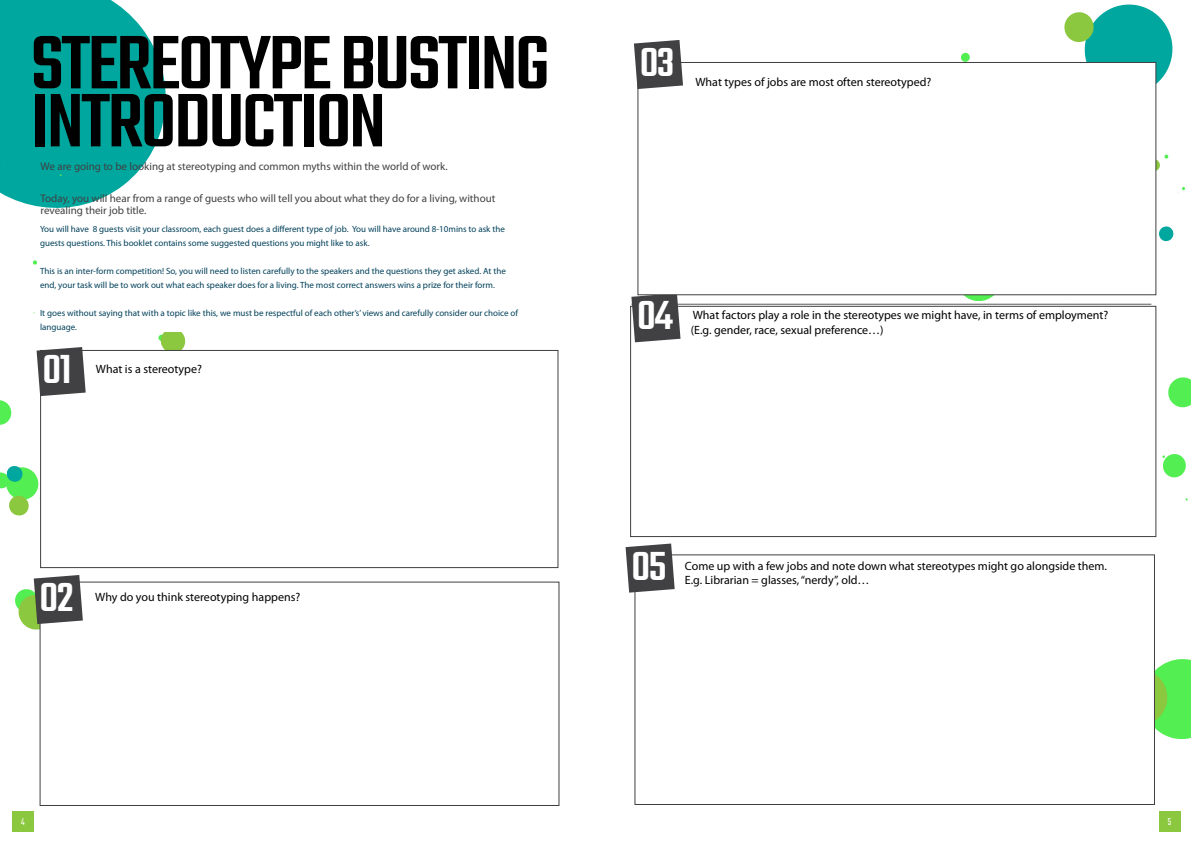
<style>
.page{position:relative;width:1191px;height:842px;background:#fff}
.page>*{position:absolute;margin:0;border:0;box-sizing:border-box;transform-origin:0 0}
.t1{font:500 83px "Teko";letter-spacing:-.03em;color:#000}
.t2{font:500 44.5px "Teko";letter-spacing:-.03em;color:#fff}
.t3{font:12px/14.4px "Myriad Pro";color:#000}
.t4{font:11px/12px "Myriad Pro";color:#414042}
.t5{font:300 11px "Teko";color:#fff}
.t6{font:9px/14px "Myriad Pro";color:#00405a}
</style>
<div class="page">
<svg style="left:954px;top:295px;width:50px;height:6px"></svg>
<svg style="left:1155px;top:659px;width:36px;height:80px;background:#66e95b"></svg>
<svg style="left:1168px;top:377px;width:23px;height:31px"></svg>
<svg style="left:1162px;top:454px;width:24px;height:24px"></svg>
<svg style="left:1156px;top:154px;width:12px;height:18px"></svg>
<svg style="left:1064px;top:4px;width:109px;height:95px"></svg>
<svg style="left:1156px;top:185px;width:29px;height:98px"></svg>
<svg style="left:961px;top:52px;width:9px;height:10px"></svg>
<svg style="left:33px;top:260px;width:4px;height:5px"></svg>
<svg style="left:0;top:0;width:166px;height:208px;background:#20b2aa"></svg>
<svg style="left:0;top:400px;width:12px;height:25px"></svg>
<svg style="left:0;top:466px;width:40px;height:50px"></svg>
<svg style="left:158px;top:332px;width:28px;height:18px"></svg>
<hr style="left:631px;top:304px;width:520px;height:1px;background:#58595b">
<div style="left:40px;top:350px;width:518px;height:218px;background:#fff;border:1px solid #404040"></div>
<svg style="left:37px;top:347px;width:49px;height:49px;background:#59585a"></svg>
<div style="left:40px;top:582px;width:519px;height:224px;background:#fff;border:1px solid #404040"></div>
<svg style="left:15px;top:575px;width:68px;height:57px"></svg>
<div style="left:630px;top:306px;width:526px;height:231px;background:#fff;border:1px solid #404040"></div>
<svg style="left:631px;top:295px;width:49px;height:47px;background:#535254"></svg>
<div style="left:634px;top:554px;width:521px;height:251px;background:#fff;border:1px solid #404040"></div>
<svg style="left:625px;top:543px;width:49px;height:50px;background:#5d5c5e"></svg>
<div style="left:637px;top:62px;width:519px;height:233px;background:#fff;border:1px solid #404040"></div>
<svg style="left:634px;top:40px;width:49px;height:49px;background:#59585a"></svg>
<div style="left:1158px;top:811px;width:22px;height:21px;background:#8cc740"></div>
<div style="left:12px;top:811px;width:22px;height:21px;background:#8cc740"></div>
<h1 class="t1" style="left:31px;top:15px;width:513px">STEREOTYPE BUSTING</h1>
<h1 class="t1" style="left:31px;top:73px;width:357px">INTRODUCTION</h1>
<p class="t4" style="left:41px;top:160px;width:409px">We are going to be looking at stereotyping and common myths within the world of work.</p>
<p class="t4" style="left:41px;top:192px;width:456px">Today, you will hear from a range of guests who will tell you about what they do for a living, without revealing their job title.</p>
<p class="t6" style="left:40px;top:222px;width:466px">You will have 8 guests visit your classroom, each guest does a different type of job. You will have around 8-10mins to ask the guests questions. This booklet contains some suggested questions you might like to ask.</p>
<p class="t6" style="left:40px;top:264px;width:467px">This is an inter-form competition! So, you will need to listen carefully to the speakers and the questions they get asked. At the end, your task will be to work out what each speaker does for a living. The most correct answers wins a prize for their form.</p>
<p class="t6" style="left:40px;top:306px;width:480px">It goes without saying that with a topic like this, we must be respectful of each other’s’ views and carefully consider our choice of language.</p>
<h2 class="t2" style="left:42px;top:344px;width:31px">01</h2>
<h3 class="t3" style="left:96px;top:362px;width:107px">What is a stereotype?</h3>
<h2 class="t2" style="left:40px;top:572px;width:35px">02</h2>
<h3 class="t3" style="left:95px;top:590px;width:206px">Why do you think stereotyping happens?</h3>
<h2 class="t2" style="left:640px;top:37px;width:36px">03</h2>
<h3 class="t3" style="left:695px;top:74px;width:237px">What types of jobs are most often stereotyped?</h3>
<h2 class="t2" style="left:637px;top:290px;width:37px">04</h2>
<h3 class="t3" style="left:691px;top:308px;width:419px">What factors play a role in the stereotypes we might have, in terms of employment? (E.g. gender, race, sexual preference…)</h3>
<h2 class="t2" style="left:631px;top:540px;width:37px">05</h2>
<h3 class="t3" style="left:685px;top:558px;width:424px">Come up with a few jobs and note down what stereotypes might go alongside them.<br>E.g. Librarian = glasses, “nerdy”, old…</h3>
<p class="t5" style="left:21px;top:815px;width:5px">4</p>
<p class="t5" style="left:1167px;top:815px;width:5px">5</p>
</div>
